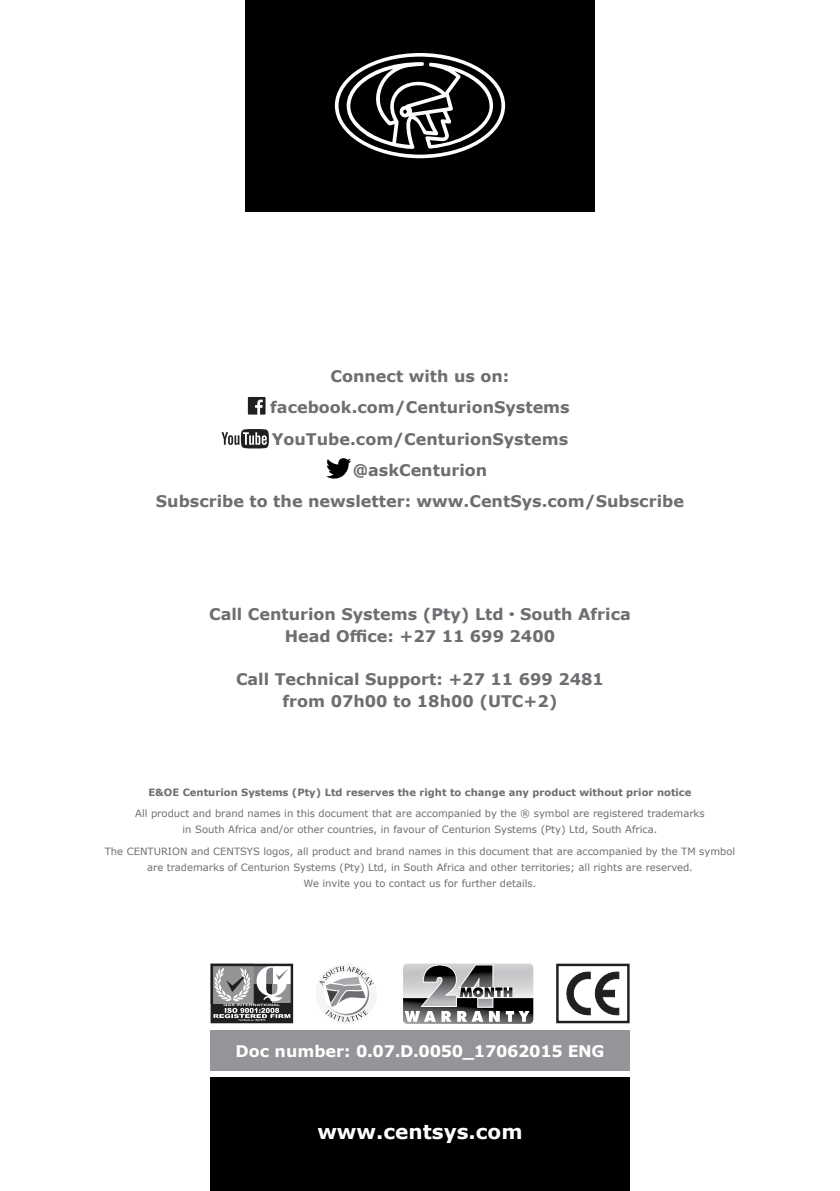
<style>
.page{position:relative;width:840px;height:1191px;background:#fff}
.page>*{position:absolute;margin:0;border:0;box-sizing:border-box;transform-origin:0 0}
.t1{font:700 20px "Verdana";color:#fff}
.t2{font:700 16px/31.4px "Verdana";color:#6d6e71;text-align:center}
.t3{font:700 16px "Verdana";letter-spacing:-.02em;color:#fff}
.t4{font:10px/16px "Verdana";color:#6d6e71;text-align:center}
.t5{font:700 10px "Verdana";color:#6d6e71}
</style>
<div class="page">
<div style="left:245px;top:0;width:349px;height:211px;background:#000"></div>
<svg style="left:248px;top:397px;width:17px;height:17px"></svg>
<svg style="left:221px;top:429px;width:48px;height:19px"></svg>
<svg style="left:326px;top:458px;width:25px;height:21px"></svg>
<div style="left:210px;top:1077px;width:419px;height:114px;background:#000"></div>
<div style="left:210px;top:1030px;width:419px;height:40px;background:#939598"></div>
<div style="left:556px;top:963px;width:73px;height:60px;background:#fff;border:2px solid #221f20"></div>
<svg style="left:566px;top:971px;width:53px;height:45px"></svg>
<svg style="left:213px;top:966px;width:77px;height:54px"></svg>
<div style="left:210px;top:963px;width:83px;height:60px;border:2px solid #221f20"></div>
<div style="left:315px;top:963px;width:61px;height:61px;background:#f5f5f4;border-radius:50%"></div>
<svg style="left:319px;top:966px;width:54px;height:55px"></svg>
<svg style="left:403px;top:963px;width:130px;height:61px;background:#8e8f90"></svg>
<svg style="left:334px;top:53px;width:171px;height:105px"></svg>
<h2 class="t2" style="left:156px;top:360px;width:529px">Connect with us on:<br>facebook.com/CenturionSystems<br>YouTube.com/CenturionSystems<br>@askCenturion<br>Subscribe to the newsletter: www.CentSys.com/Subscribe</h2>
<h2 class="t2" style="left:209px;top:603px;width:423px;line-height:21.6px">Call Centurion Systems (Pty) Ltd <sup>.</sup> South Africa<br>Head Office: +27 11 699 2400</h2>
<h2 class="t2" style="left:236px;top:668px;width:369px;line-height:21.6px">Call Technical Support: +27 11 699 2481 from 07h00 to 18h00 (UTC+2)</h2>
<p class="t5" style="left:148px;top:785px;width:544px">E&amp;OE Centurion Systems (Pty) Ltd reserves the right to change any product without prior notice</p>
<p class="t4" style="left:135px;top:805px;width:570px">All product and brand names in this document that are accompanied by the ® symbol are registered trademarks in South Africa and/or other countries, in favour of Centurion Systems (Pty) Ltd, South Africa.</p>
<p class="t4" style="left:105px;top:843px;width:631px">The CENTURION and CENTSYS logos, all product and brand names in this document that are accompanied by the TM symbol are trademarks of Centurion Systems (Pty) Ltd, in South Africa and other territories; all rights are reserved.<br>We invite you to contact us for further details.</p>
<h2 class="t3" style="left:235px;top:1039px;width:370px">Doc number: 0.07.D.0050_17062015 ENG</h2>
<h1 class="t1" style="left:317px;top:1118px;width:206px">www.centsys.com</h1>
</div>
